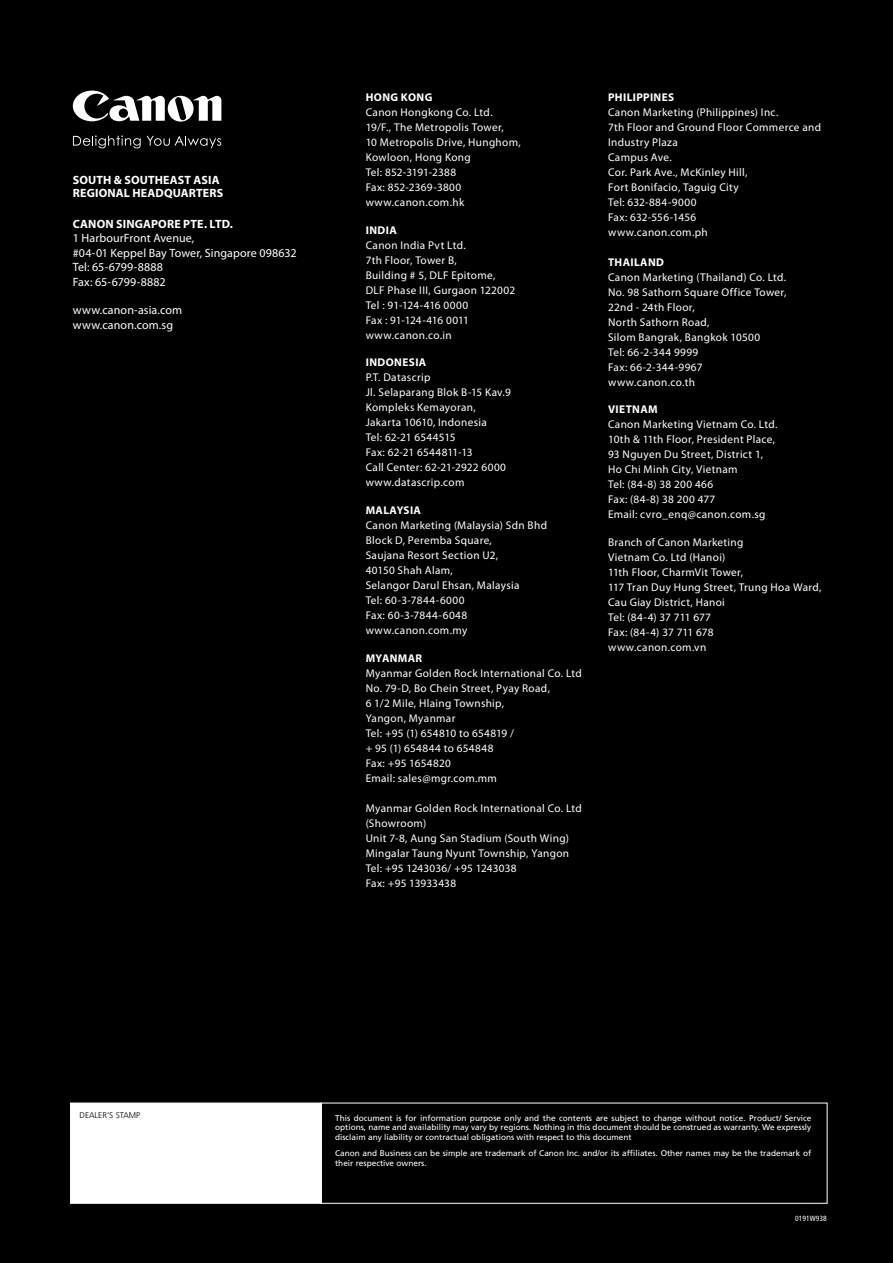
<style>
.page{position:relative;width:893px;height:1263px;background:#fff}
.page>*{position:absolute;margin:0;border:0;box-sizing:border-box;transform-origin:0 0}
.t1{font:12px/14.4px "Myriad Pro";letter-spacing:.01em;color:#fff}
.t2{font:700 12px/13.2px "Myriad Pro";letter-spacing:.015em;color:#fff}
.t3{font:11.25px/15px "Myriad Pro";letter-spacing:.03em;color:#fff}
.t4{font:700 11.25px "Myriad Pro";letter-spacing:.035em;color:#fff}
.t5{font:8.25px/9.9px "Frutiger";color:#fff;text-align:justify}
.t6{font:300 8.25px "Frutiger";color:#000}
.t7{font:condensed 7.5px "Frutiger";letter-spacing:.01em;color:#fff}
</style>
<div class="page">
<div style="left:0;top:1px;width:893px;height:1262px;background:#000"></div>
<div style="left:321px;top:1103px;width:506px;height:101px;border:1px solid #fff"></div>
<div style="left:70px;top:1103px;width:252px;height:101px;background:#fff;border:1px solid #fff"></div>
<svg style="left:73px;top:135px;width:68px;height:13px"></svg>
<svg style="left:147px;top:136px;width:74px;height:12px"></svg>
<svg style="left:73px;top:91px;width:148px;height:31px"></svg>
<p class="t2" style="left:73px;top:173px;width:152px">SOUTH &amp; SOUTHEAST ASIA<br>REGIONAL HEADQUARTERS</p>
<p class="t2" style="left:73px;top:217px;width:162px">CANON SINGAPORE PTE. LTD.</p>
<p class="t1" style="left:73px;top:231px;width:225px">1 HarbourFront Avenue,<br>#04-01 Keppel Bay Tower, Singapore 098632<br>Tel: 65-6799-8888<br>Fax: 65-6799-8882</p>
<p class="t1" style="left:73px;top:303px;width:111px">www.canon-asia.com www.canon.com.sg</p>
<p class="t4" style="left:366px;top:90px;width:68px">HONG KONG</p>
<p class="t3" style="left:366px;top:104px;width:157px">Canon Hongkong Co. Ltd.<br>19/F., The Metropolis Tower,<br>10 Metropolis Drive, Hunghom,<br>Kowloon, Hong Kong<br>Tel: 852-3191-2388<br>Fax: 852-2369-3800 www.canon.com.hk</p>
<p class="t4" style="left:366px;top:222px;width:33px">INDIA</p>
<p class="t3" style="left:366px;top:237px;width:151px">Canon India Pvt Ltd.<br>7th Floor, Tower B,<br>Building # 5, DLF Epitome,<br>DLF Phase III, Gurgaon 122002<br>Tel : 91-124-416 0000<br>Fax : 91-124-416 0011 www.canon.co.in</p>
<p class="t4" style="left:366px;top:355px;width:62px">INDONESIA</p>
<p class="t3" style="left:366px;top:370px;width:147px">P.T. Datascrip<br>Jl. Selaparang Blok B-15 Kav.9<br>Kompleks Kemayoran,<br>Jakarta 10610, Indonesia<br>Tel: 62-21 6544515<br>Fax: 62-21 6544811-13<br>Call Center: 62-21-2922 6000 www.datascrip.com</p>
<p class="t4" style="left:366px;top:503px;width:57px">MALAYSIA</p>
<p class="t3" style="left:366px;top:518px;width:183px">Canon Marketing (Malaysia) Sdn Bhd<br>Block D, Peremba Square,<br>Saujana Resort Section U2,<br>40150 Shah Alam,<br>Selangor Darul Ehsan, Malaysia<br>Tel: 60-3-7844-6000<br>Fax: 60-3-7844-6048 www.canon.com.my</p>
<p class="t4" style="left:366px;top:651px;width:58px">MYANMAR</p>
<p class="t3" style="left:366px;top:665px;width:218px">Myanmar Golden Rock International Co. Ltd<br>No. 79-D, Bo Chein Street, Pyay Road,<br>6 1/2 Mile, Hlaing Township,<br>Yangon, Myanmar<br>Tel: +95 (1) 654810 to 654819 /<br>+ 95 (1) 654844 to 654848<br>Fax: +95 1654820<br>Email: sales@mgr.com.mm</p>
<p class="t3" style="left:366px;top:800px;width:218px">Myanmar Golden Rock International Co. Ltd (Showroom)<br>Unit 7-8, Aung San Stadium (South Wing)<br>Mingalar Taung Nyunt Township, Yangon<br>Tel: +95 1243036/ +95 1243038<br>Fax: +95 13933438</p>
<p class="t4" style="left:608px;top:89px;width:68px">PHILIPPINES</p>
<p class="t3" style="left:608px;top:104px;width:215px">Canon Marketing (Philippines) Inc.<br>7th Floor and Ground Floor Commerce and<br>Industry Plaza<br>Campus Ave.<br>Cor. Park Ave., McKinley Hill,<br>Fort Bonifacio, Taguig City<br>Tel: 632-884-9000<br>Fax: 632-556-1456<br>www.canon.com.ph</p>
<p class="t4" style="left:608px;top:254px;width:57px">THAILAND</p>
<p class="t3" style="left:608px;top:269px;width:180px">Canon Marketing (Thailand) Co. Ltd.<br>No. 98 Sathorn Square Office Tower,<br>22nd - 24th Floor,<br>North Sathorn Road,<br>Silom Bangrak, Bangkok 10500<br>Tel: 66-2-344 9999<br>Fax: 66-2-344-9967 www.canon.co.th</p>
<p class="t4" style="left:608px;top:402px;width:51px">VIETNAM</p>
<p class="t3" style="left:608px;top:417px;width:171px">Canon Marketing Vietnam Co. Ltd.<br>10th &amp; 11th Floor, President Place,<br>93 Nguyen Du Street, District 1,<br>Ho Chi Minh City, Vietnam<br>Tel: (84-8) 38 200 466<br>Fax: (84-8) 38 200 477<br>Email: cvro_enq@canon.com.sg</p>
<p class="t3" style="left:608px;top:535px;width:215px">Branch of Canon Marketing<br>Vietnam Co. Ltd (Hanoi)<br>11th Floor, CharmVit Tower,<br>117 Tran Duy Hung Street, Trung Hoa Ward,<br>Cau Giay District, Hanoi<br>Tel: (84-4) 37 711 677<br>Fax: (84-4) 37 711 678<br>www.canon.com.vn</p>
<p class="t6" style="left:80px;top:1110px;width:62px">DEALER’S STAMP</p>
<p class="t5" style="left:335px;top:1113px;width:478px">This document is for information purpose only and the contents are subject to change without notice. Product/ Service options, name and availability may vary by regions. Nothing in this document should be construed as warranty. We expressly disclaim any liability or contractual obligations with respect to this document</p>
<p class="t5" style="left:335px;top:1148px;width:478px">Canon and Business can be simple are trademark of Canon Inc. and/or its affiliates. Other names may be the trademark of their respective owners.</p>
<p class="t7" style="left:795px;top:1214px;width:33px">0191W938</p>
</div>
